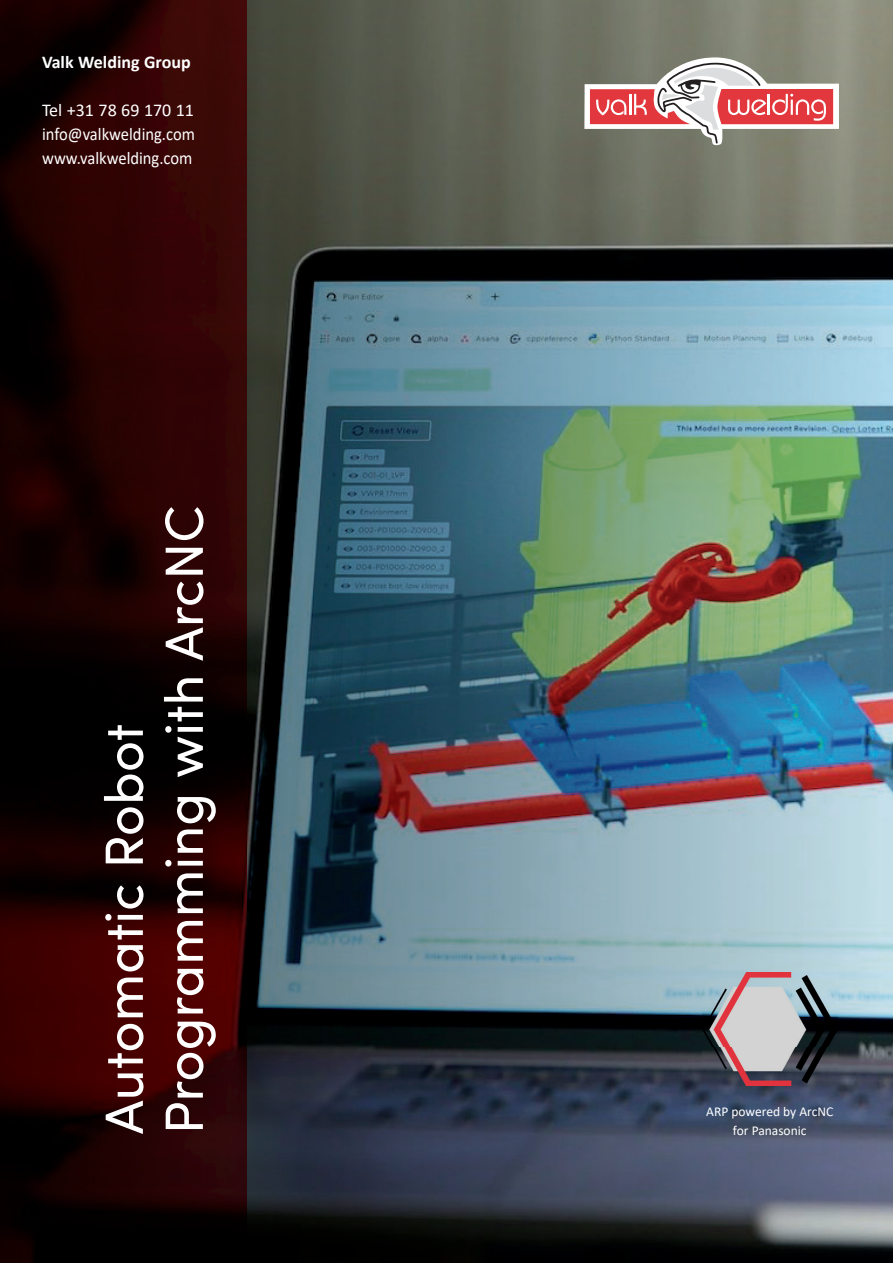
<style>
.page{position:relative;width:893px;height:1263px;background:#fff}
.page>*{position:absolute;margin:0;border:0;box-sizing:border-box;transform-origin:0 0}
.t1{font:54px/60px "Sofia Pro";color:#fff}
.t2{font:18px/24px "Calibri";color:#fff;text-align:justify}
.t3{font:700 18px "Calibri";color:#fff}
.t4{font:13.5px/19.5px "Calibri";color:#fff;text-align:center}
</style>
<div class="page">
<img style="left:0;top:0;width:893px;height:1263px">
<svg style="left:584px;top:57px;width:255px;height:89px"></svg>
<img style="left:702px;top:972px;width:135px;height:114px">
<p class="t3" style="left:42px;top:49px;width:150px">Valk Welding Group</p>
<p class="t2" style="left:42px;top:97px;width:154px">Tel +31 78 69 170 11 info@valkwelding.com www.valkwelding.com</p>
<h1 class="t1" style="left:91px;top:1134px;width:630px;rotate:-90deg">Automatic Robot<br>Programming with ArcNC</h1>
<p class="t4" style="left:706px;top:1101px;width:129px">ARP powered by ArcNC for Panasonic</p>
</div>
